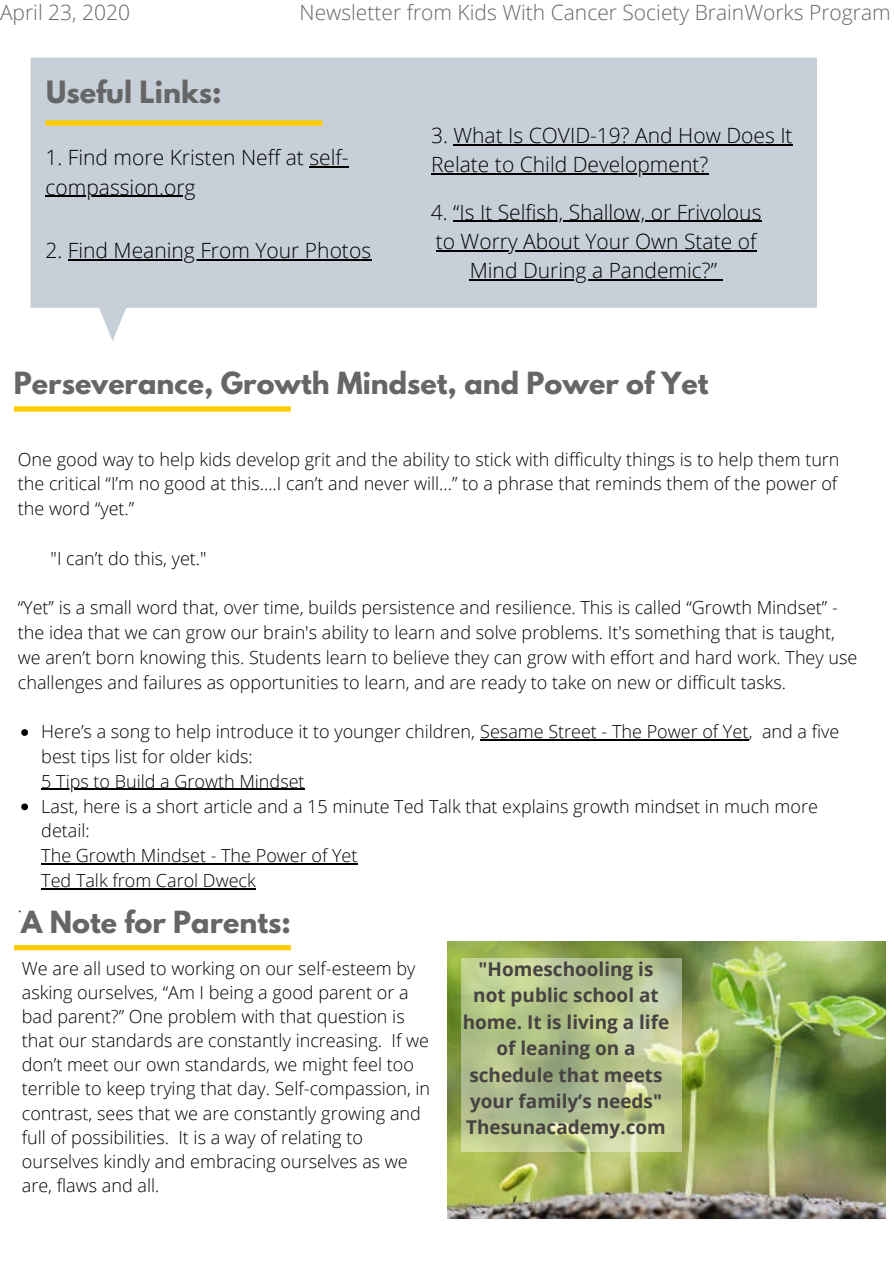
<style>
.page{position:relative;width:894px;height:1264px;background:#fff}
.page>*{position:absolute;margin:0;border:0;box-sizing:border-box;transform-origin:0 0}
.t1{font:700 27.15px "League Spartan";color:#666}
.t2{font:700 27px "League Spartan";color:#666}
.t3{font:300 21px/29.2px "Open Sans";color:#000}
.t4{font:300 21px "Open Sans";color:#666}
.t5{font:700 18.9px/26.4px "Open Sans";color:#474141;text-align:center}
.t6{font:300 18px/24.2px "Open Sans";color:#000}
</style>
<div class="page">
<svg style="left:14px;top:945px;width:277px;height:5px"></svg>
<svg style="left:31px;top:58px;width:785px;height:283px;background:#ccd4db"></svg>
<svg style="left:45px;top:120px;width:277px;height:6px;background:#f9cc16"></svg>
<svg style="left:14px;top:406px;width:277px;height:5px"></svg>
<svg style="left:21px;top:729px;width:7px;height:7px"></svg>
<hr style="left:480px;top:739px;width:268px;height:1px;background:#000">
<svg style="left:21px;top:803px;width:7px;height:7px"></svg>
<hr style="left:41px;top:788px;width:264px;height:2px;background:#000">
<hr style="left:41px;top:863px;width:317px;height:1px;background:#000">
<hr style="left:41px;top:888px;width:215px;height:1px;background:#000">
<img style="left:447px;top:941px;width:438px;height:277px">
<svg style="left:461px;top:957px;width:220px;height:194px;background:#b7c591"></svg>
<hr style="left:68px;top:259px;width:303px;height:2px;background:#000">
<hr style="left:309px;top:166px;width:39px;height:2px;background:#000">
<hr style="left:45px;top:196px;width:150px;height:1px;background:#000">
<hr style="left:453px;top:144px;width:339px;height:1px;background:#000">
<hr style="left:431px;top:173px;width:277px;height:2px;background:#000">
<hr style="left:453px;top:221px;width:308px;height:1px;background:#000">
<hr style="left:435px;top:250px;width:321px;height:1px;background:#000">
<hr style="left:469px;top:279px;width:247px;height:1px;background:#000">
<p class="t4" style="left:0;top:-2px;width:132px">April 23, 2020</p>
<p class="t4" style="left:299px;top:-2px;width:592px">Newsletter from Kids With Cancer Society BrainWorks Program</p>
<h1 class="t1" style="left:46px;top:78px;width:177px">Useful Links:</h1>
<p class="t3" style="left:45px;top:143px;width:304px">1. Find more Kristen Neff at self&shy;compassion.org</p>
<p class="t3" style="left:45px;top:236px;width:327px">2. Find Meaning From Your Photos</p>
<p class="t3" style="left:431px;top:120px;width:363px">3. What Is COVID-19? And How Does It<br>Relate to Child Development?</p>
<p class="t3" style="left:430px;top:197px;width:332px;text-align:center">4. “Is It Selfish, Shallow, or Frivolous to Worry About Your Own State of<br>Mind During a Pandemic?”</p>
<h2 class="t2" style="left:14px;top:370px;width:695px">Perseverance, Growth Mindset, and Power of Yet</h2>
<p class="t6" style="left:18px;top:446px;width:823px;line-height:24.8px">One good way to help kids develop grit and the ability to stick with difficulty things is to help them turn the critical “I’m no good at this....I can’t and never will...” to a phrase that reminds them of the power of the word “yet.”</p>
<p class="t6" style="left:51px;top:545px;width:157px">"I can’t do this, yet."</p>
<p class="t6" style="left:18px;top:595px;width:840px;line-height:24.8px">“Yet” is a small word that, over time, builds persistence and resilience. This is called “Growth Mindset” - the idea that we can grow our brain's ability to learn and solve problems. It's something that is taught, we aren’t born knowing this. Students learn to believe they can grow with effort and hard work. They use challenges and failures as opportunities to learn, and are ready to take on new or difficult tasks.</p>
<p class="t6" style="left:41px;top:718px;width:799px;line-height:24.8px">Here’s a song to help introduce it to younger children, Sesame Street - The Power of Yet, and a five best tips list for older kids:</p>
<p class="t6" style="left:41px;top:793px;width:777px;line-height:24.8px">Last, here is a short article and a 15 minute Ted Talk that explains growth mindset in much more detail:</p>
<p class="t6" style="left:41px;top:768px;width:265px">5 Tips to Build a Growth Mindset</p>
<p class="t6" style="left:41px;top:842px;width:317px;line-height:24.8px">The Growth Mindset - The Power of Yet<br>Ted Talk from Carol Dweck</p>
<h2 class="t2" style="left:21px;top:908px;width:271px">A Note for Parents:</h2>
<p class="t6" style="left:18px;top:892px;width:6px">.</p>
<p class="t6" style="left:22px;top:955px;width:410px">We are all used to working on our self-esteem by asking ourselves, “Am I being a good parent or a bad parent?” One problem with that question is that our standards are constantly increasing. If we don’t meet our own standards, we might feel too terrible to keep trying that day. Self-compassion, in contrast, sees that we are constantly growing and full of possibilities. It is a way of relating to ourselves kindly and embracing ourselves as we are, flaws and all.</p>
<p class="t5" style="left:462px;top:955px;width:208px">"Homeschooling is not public school at home. It is living a life of leaning on a schedule that meets your family’s needs"<br>Thesunacademy.com</p>
</div>
